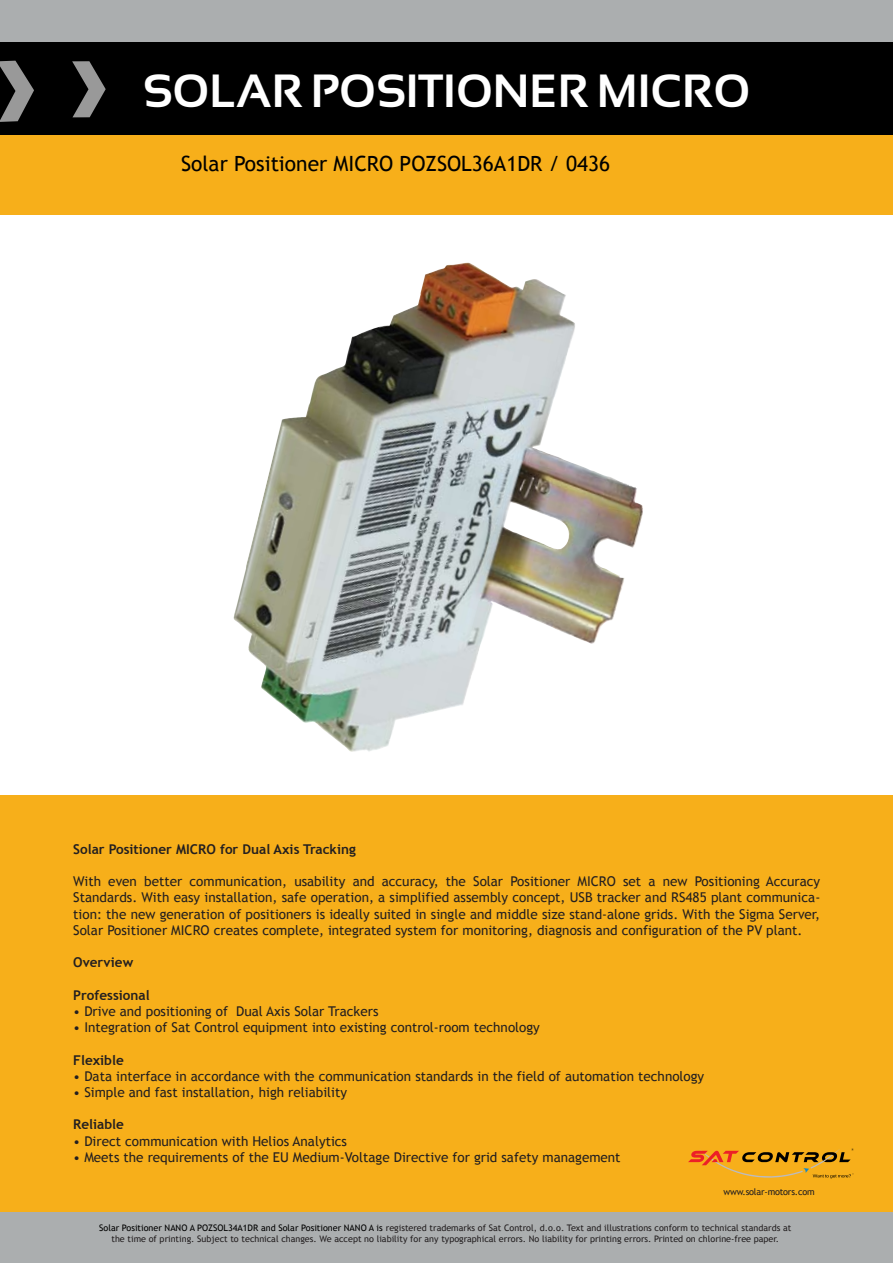
<style>
.page{position:relative;width:893px;height:1263px;background:#f7af1a}
.page>*{position:absolute;margin:0;border:0;box-sizing:border-box;transform-origin:0 0}
.t1{font:700 46.5px "Sansation";color:#fff}
.t2{font:21px "Trebuchet MS";color:#000}
.t3{font:13.5px/16.2px "Trebuchet MS";color:#231f20;text-align:justify}
.t4{font:700 13.5px "Trebuchet MS";color:#231f20}
.t5{font:9.15px "Trebuchet MS";letter-spacing:-.02em;color:#221e1f}
.t6{font:9px/10.8px "Trebuchet MS";color:#231f20;text-align:center}
.s1{color:#000}
</style>
<div class="page">
<div style="left:0;top:0;width:893px;height:46px;background:#abaeaf"></div>
<div style="left:0;top:42px;width:893px;height:93px;background:#000"></div>
<div style="left:0;top:1212px;width:893px;height:51px;background:#abaeaf"></div>
<svg style="left:72px;top:61px;width:34px;height:56px"></svg>
<svg style="left:0;top:61px;width:34px;height:61px"></svg>
<svg style="left:688px;top:1149px;width:166px;height:29px"></svg>
<div style="left:0;top:215px;width:893px;height:580px;background:#fff"></div>
<img style="left:233px;top:263px;width:410px;height:489px">
<h1 class="t1" style="left:143px;top:65px;width:609px">SOLAR POSITIONER MICRO</h1>
<h2 class="t2" style="left:181px;top:151px;width:431px">Solar Positioner MICRO POZSOL36A1DR / 0436</h2>
<p class="t4" style="left:73px;top:841px;width:284px">Solar Positioner MICRO for Dual Axis Tracking</p>
<p class="t3" style="left:73px;top:873px;width:748px">With even better communication, usability and accuracy, the Solar Positioner MICRO set a new Positioning Accuracy Standards. With easy installation, safe operation, a simplified assembly concept, USB tracker and RS485 plant communica&shy;tion: the new generation of positioners is ideally suited in single and middle size stand-alone grids. With the Sigma Server, Solar Positioner MICRO creates complete, integrated system for monitoring, diagnosis and configuration of the PV plant.</p>
<p class="t4" style="left:73px;top:954px;width:62px">Overview</p>
<p class="t4" style="left:73px;top:986px;width:78px">Professional</p>
<p class="t3" style="left:73px;top:1003px;width:307px">• Drive and positioning of Dual Axis Solar Trackers</p>
<p class="t3" style="left:73px;top:1019px;width:468px">• Integration of Sat Control equipment into existing control-room technology</p>
<p class="t4" style="left:73px;top:1051px;width:52px">Flexible</p>
<p class="t3" style="left:73px;top:1068px;width:633px">• Data interface in accordance with the communication standards in the field of automation technology</p>
<p class="t3" style="left:73px;top:1084px;width:275px">• Simple and fast installation, high reliability</p>
<p class="t4" style="left:73px;top:1116px;width:52px">Reliable</p>
<p class="t3" style="left:73px;top:1133px;width:275px">• Direct communication with Helios Analytics</p>
<p class="t3" style="left:73px;top:1149px;width:549px">• Meets the requirements of the EU Medium-Voltage Directive for grid safety management</p>
<p class="t5" style="left:724px;top:1186px;width:93px">www.solar-motors.com</p>
<p class="t6" style="left:99px;top:1223px;width:694px"><span class="s1">Solar Positioner NANO A POZSOL34A1DR and Solar Positioner NANO A is</span> registered trademarks of Sat Control, d.o.o. Text and illustrations conform to technical standards at the time of printing. Subject to technical changes. We accept no liability for any typographical errors. No liability for printing errors. Printed on chlorine-free paper.</p>
</div>
